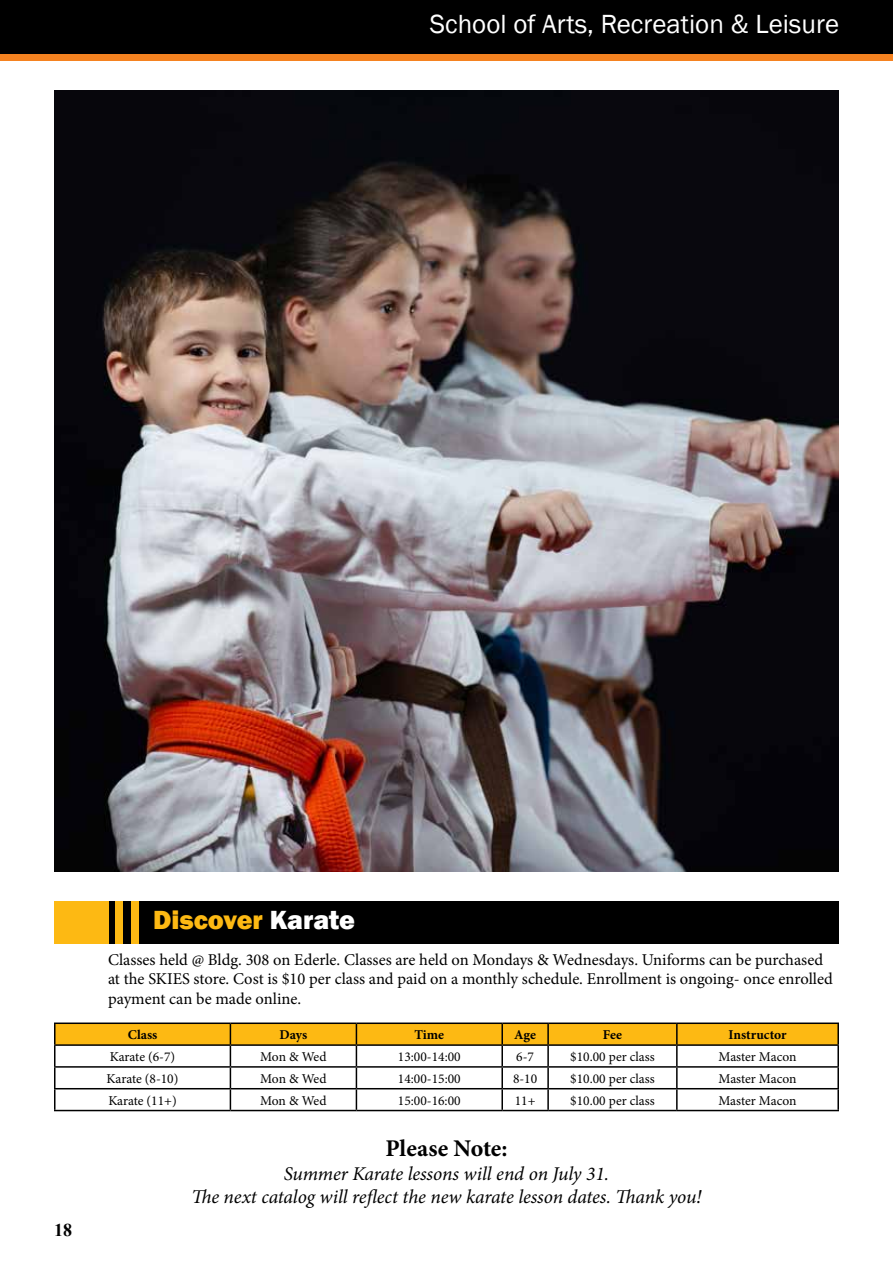
<style>
.page{position:relative;width:893px;height:1263px;background:#fff}
.page>*{position:absolute;margin:0;border:0;box-sizing:border-box;transform-origin:0 0}
.t1{font:27px "Franklin Gothic";color:#fff}
.t2{font:800 27px "Franklin Gothic";color:#fdb913}
.t3{font:700 24px "Minion Pro";letter-spacing:-.005em;color:#000}
.t4{font:italic 19.5px/23.4px "Minion Pro";letter-spacing:-.01em;color:#000;text-align:center}
.t5{font:700 18px "Times New Roman";color:#000}
.t6{font:16.5px/19.8px "Minion Pro";letter-spacing:-.005em;color:#000}
.t7{font:13.5px "Minion Pro";letter-spacing:-.005em;color:#000}
.t8{font:700 13.5px "Minion Pro";color:#000}
.s1{color:#fff}
</style>
<div class="page">
<div style="left:0;top:0;width:893px;height:54px;background:#000"></div>
<div style="left:0;top:54px;width:893px;height:6px;background:#f58220"></div>
<img style="left:54px;top:90px;width:785px;height:782px">
<hr style="left:54px;top:1022px;width:176px;height:2px;background:#000">
<hr style="left:54px;top:1024px;width:2px;height:20px;background:#000">
<hr style="left:230px;top:1022px;width:126px;height:2px;background:#000">
<hr style="left:356px;top:1022px;width:146px;height:2px;background:#000">
<hr style="left:502px;top:1022px;width:46px;height:2px;background:#000">
<hr style="left:548px;top:1022px;width:129px;height:2px;background:#000">
<hr style="left:677px;top:1022px;width:162px;height:2px;background:#000">
<hr style="left:837px;top:1024px;width:2px;height:20px;background:#000">
<hr style="left:54px;top:1044px;width:176px;height:2px;background:#000">
<hr style="left:54px;top:1046px;width:2px;height:20px;background:#000">
<hr style="left:677px;top:1044px;width:162px;height:2px;background:#000">
<hr style="left:837px;top:1046px;width:2px;height:20px;background:#000">
<hr style="left:54px;top:1066px;width:176px;height:2px;background:#000">
<hr style="left:54px;top:1068px;width:2px;height:20px;background:#000">
<hr style="left:677px;top:1066px;width:162px;height:2px;background:#000">
<hr style="left:837px;top:1068px;width:2px;height:20px;background:#000">
<hr style="left:54px;top:1088px;width:176px;height:1px;background:#000">
<hr style="left:54px;top:1089px;width:2px;height:21px;background:#000">
<svg style="left:55px;top:1023px;width:783px;height:87px"></svg>
<hr style="left:502px;top:1088px;width:46px;height:1px;background:#000">
<hr style="left:501px;top:1089px;width:2px;height:21px;background:#000">
<hr style="left:548px;top:1088px;width:129px;height:1px;background:#000">
<hr style="left:547px;top:1089px;width:2px;height:21px;background:#000">
<hr style="left:677px;top:1088px;width:162px;height:1px;background:#000">
<hr style="left:676px;top:1089px;width:2px;height:21px;background:#000">
<hr style="left:837px;top:1089px;width:2px;height:21px;background:#000">
<hr style="left:54px;top:1110px;width:176px;height:1px;background:#000">
<hr style="left:230px;top:1110px;width:126px;height:1px;background:#000">
<hr style="left:356px;top:1110px;width:146px;height:1px;background:#000">
<hr style="left:502px;top:1110px;width:46px;height:1px;background:#000">
<hr style="left:548px;top:1110px;width:129px;height:1px;background:#000">
<hr style="left:677px;top:1110px;width:162px;height:1px;background:#000">
<div style="left:108px;top:901px;width:8px;height:42px;background:#000"></div>
<div style="left:123px;top:901px;width:8px;height:42px;background:#000"></div>
<div style="left:139px;top:901px;width:700px;height:42px;background:#000"></div>
<div style="left:54px;top:901px;width:54px;height:42px;background:#fdb913"></div>
<div style="left:116px;top:901px;width:7px;height:42px;background:#fdb913"></div>
<div style="left:131px;top:901px;width:8px;height:42px;background:#fdb913"></div>
<h1 class="t1" style="left:430px;top:7px;width:411px">School of Arts, Recreation &amp; Leisure</h1>
<p class="t5" style="left:54px;top:1217px;width:19px">18</p>
<h1 class="t2" style="left:153px;top:902px;width:203px">Discover <span class="s1">Karate</span></h1>
<p class="t6" style="left:108px;top:949px;width:726px">Classes held @ Bldg. 308 on Ederle. Classes are held on Mondays &amp; Wednesdays. Uniforms can be purchased at the SKIES store. Cost is $10 per class and paid on a monthly schedule. Enrollment is ongoing- once enrolled payment can be made online.</p>
<p class="t8" style="left:128px;top:1025px;width:31px">Class</p>
<p class="t8" style="left:279px;top:1025px;width:29px">Days</p>
<p class="t8" style="left:414px;top:1025px;width:31px">Time</p>
<p class="t8" style="left:514px;top:1025px;width:23px">Age</p>
<p class="t8" style="left:603px;top:1025px;width:21px">Fee</p>
<p class="t8" style="left:728px;top:1025px;width:59px">Instructor</p>
<p class="t7" style="left:110px;top:1047px;width:67px">Karate (6-7)</p>
<p class="t7" style="left:260px;top:1047px;width:68px">Mon &amp; Wed</p>
<p class="t7" style="left:398px;top:1047px;width:64px">13:00-14:00</p>
<p class="t7" style="left:516px;top:1047px;width:19px">6-7</p>
<p class="t7" style="left:570px;top:1047px;width:86px">$10.00 per class</p>
<p class="t7" style="left:718px;top:1047px;width:79px">Master Macon</p>
<p class="t7" style="left:107px;top:1069px;width:73px">Karate (8-10)</p>
<p class="t7" style="left:260px;top:1069px;width:68px">Mon &amp; Wed</p>
<p class="t7" style="left:398px;top:1069px;width:64px">14:00-15:00</p>
<p class="t7" style="left:513px;top:1069px;width:26px">8-10</p>
<p class="t7" style="left:570px;top:1069px;width:86px">$10.00 per class</p>
<p class="t7" style="left:718px;top:1069px;width:79px">Master Macon</p>
<p class="t7" style="left:108px;top:1091px;width:70px">Karate (11+)</p>
<p class="t7" style="left:260px;top:1091px;width:68px">Mon &amp; Wed</p>
<p class="t7" style="left:398px;top:1091px;width:64px">15:00-16:00</p>
<p class="t7" style="left:515px;top:1091px;width:22px">11+</p>
<p class="t7" style="left:570px;top:1091px;width:86px">$10.00 per class</p>
<p class="t7" style="left:718px;top:1091px;width:79px">Master Macon</p>
<h2 class="t3" style="left:385px;top:1132px;width:124px">Please Note:</h2>
<p class="t4" style="left:191px;top:1162px;width:512px">Summer Karate lessons will end on July 31.<br>The next catalog will reflect the new karate lesson dates. Thank you!</p>
</div>
